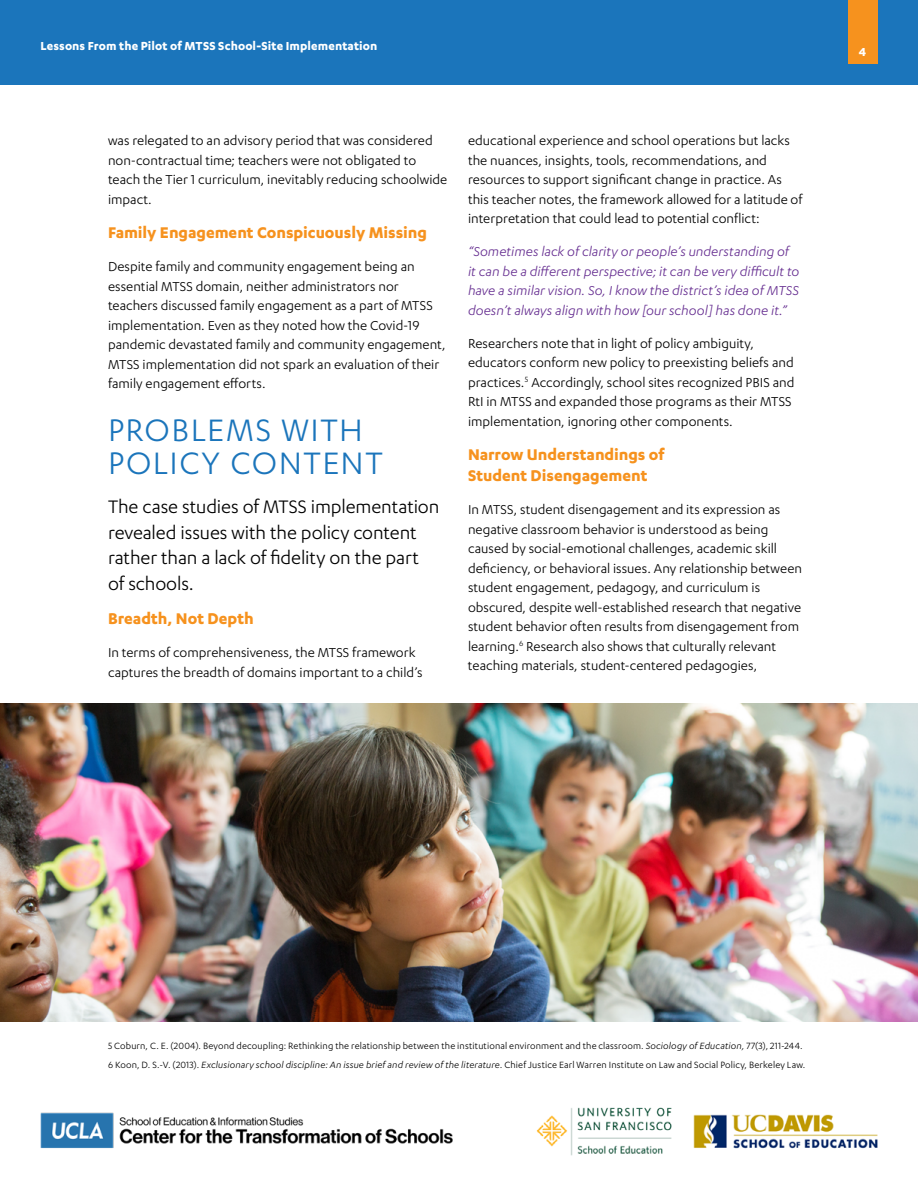
<style>
.page{position:relative;width:918px;height:1188px;background:#fff}
.page>*{position:absolute;margin:0;border:0;box-sizing:border-box;transform-origin:0 0}
.t1{font:36px/33px "Karbon";letter-spacing:.04em;color:#1b75bb}
.t2{font:21px/25.5px "Karbon";letter-spacing:-.005em;color:#000}
.t3{font:700 18px/21px "Karbon";color:#f6921e}
.t4{font:15px/19.5px "Karbon";color:#000}
.t5{font:italic 15px/19.5px "Karbon";letter-spacing:.005em;color:#652d90}
.t6{font:700 13.5px "Karbon";letter-spacing:.01em;color:#fff}
.t7{font:10.5px/18.8px "Karbon";letter-spacing:.015em;color:#000}
.s1{font-style:italic}
</style>
<div class="page">
<div style="left:0;top:0;width:918px;height:85px;background:#1b75bb"></div>
<div style="left:848px;top:0;width:30px;height:64px;background:#f6921e"></div>
<img style="left:40px;top:1112px;width:413px;height:37px">
<img style="left:536px;top:1107px;width:136px;height:49px">
<img style="left:693px;top:1114px;width:185px;height:35px">
<img style="left:0;top:703px;width:918px;height:319px">
<p class="t6" style="left:40px;top:38px;width:338px">Lessons From the Pilot of MTSS School-Site Implementation</p>
<p class="t4" style="left:108px;top:130px;width:341px">was relegated to an advisory period that was considered non-contractual time; teachers were not obligated to teach the Tier 1 curriculum, inevitably reducing schoolwide impact.</p>
<p class="t3" style="left:108px;top:222px;width:320px">Family Engagement Conspicuously Missing</p>
<p class="t4" style="left:108px;top:256px;width:339px">Despite family and community engagement being an essential MTSS domain, neither administrators nor teachers discussed family engagement as a part of MTSS implementation. Even as they noted how the Covid-19 pandemic devastated family and community engagement, MTSS implementation did not spark an evaluation of their family engagement efforts.</p>
<h1 class="t1" style="left:108px;top:413px;width:276px">PROBLEMS WITH<br>POLICY CONTENT</h1>
<h2 class="t2" style="left:108px;top:494px;width:333px">The case studies of MTSS implementation revealed issues with the policy content rather than a lack of fidelity on the part of schools.</h2>
<p class="t3" style="left:108px;top:608px;width:147px">Breadth, Not Depth</p>
<p class="t4" style="left:108px;top:643px;width:316px">In terms of comprehensiveness, the MTSS framework captures the breadth of domains important to a child’s</p>
<p class="t4" style="left:468px;top:130px;width:336px">educational experience and school operations but lacks the nuances, insights, tools, recommendations, and resources to support significant change in practice. As this teacher notes, the framework allowed for a latitude of interpretation that could lead to potential conflict:</p>
<p class="t5" style="left:468px;top:241px;width:333px">“Sometimes lack of clarity or people’s understanding of it can be a different perspective; it can be very difficult to have a similar vision. So, I know the district’s idea of MTSS doesn’t always align with how [our school] has done it.”</p>
<p class="t4" style="left:468px;top:333px;width:328px">Researchers note that in light of policy ambiguity, educators conform new policy to preexisting beliefs and practices.<sup>5</sup> Accordingly, school sites recognized PBIS and RtI in MTSS and expanded those programs as their MTSS implementation, ignoring other components.</p>
<p class="t3" style="left:468px;top:444px;width:198px">Narrow Understandings of<br>Student Disengagement</p>
<p class="t4" style="left:468px;top:499px;width:336px">In MTSS, student disengagement and its expression as negative classroom behavior is understood as being caused by social-emotional challenges, academic skill deficiency, or behavioral issues. Any relationship between student engagement, pedagogy, and curriculum is obscured, despite well-established research that negative student behavior often results from disengagement from learning.<sup>6</sup> Research also shows that culturally relevant teaching materials, student-centered pedagogies,</p>
<p class="t6" style="left:859px;top:44px;width:9px">4</p>
<p class="t7" style="left:108px;top:1036px;width:699px">5 Coburn, C. E. (2004). Beyond decoupling: Rethinking the relationship between the institutional environment and the classroom. <span class="s1">Sociology of Education,</span> 77(3), 211-244.<br>6 Koon, D. S.-V. (2013). <span class="s1">Exclusionary school discipline: An issue brief and review of the literature.</span> Chief Justice Earl Warren Institute on Law and Social Policy, Berkeley Law.</p>
</div>
